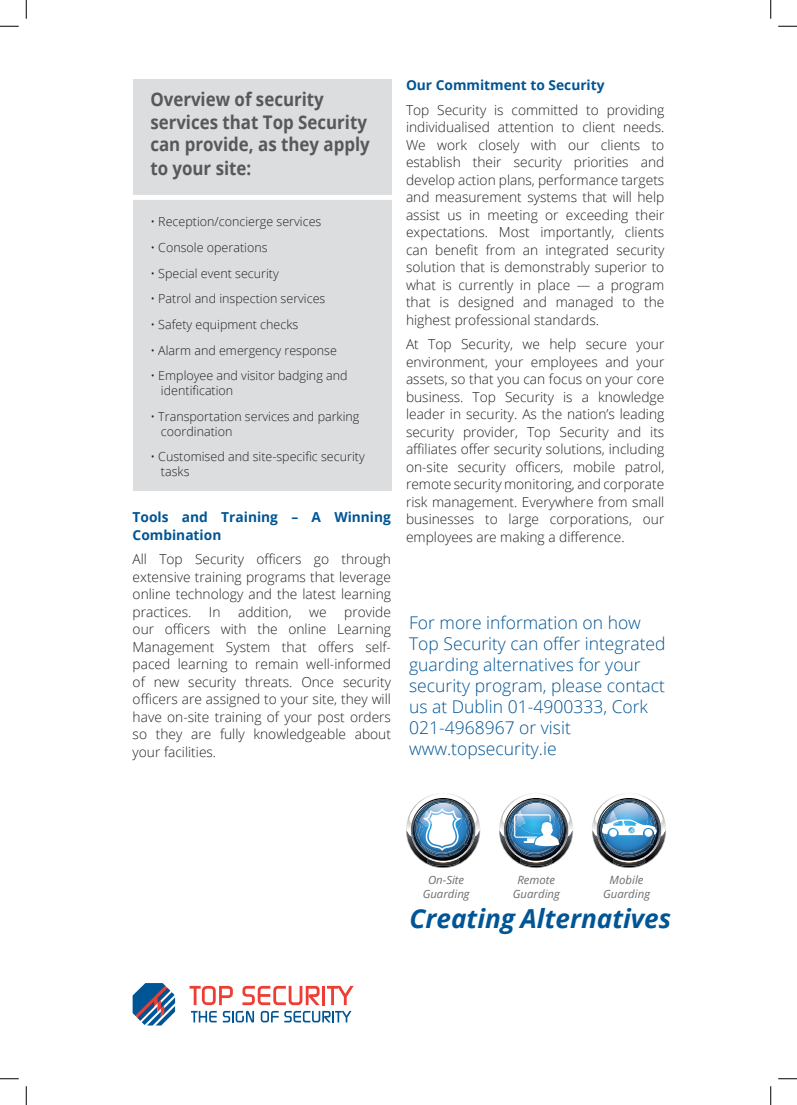
<style>
.page{position:relative;width:797px;height:1105px;background:#fff}
.page>*{position:absolute;margin:0;border:0;box-sizing:border-box;transform-origin:0 0}
.t1{font:italic 700 26.12px "Open Sans";color:#005595}
.t2{font:700 18.75px/23px "Open Sans";color:#57585a;scale:.9 1}
.t3{font:300 17.5px/21px "Open Sans";color:#005595}
.t4{font:300 13.75px/17.5px "Open Sans";color:#231f20;text-align:justify}
.t5{font:700 13.75px/17.5px "Open Sans";color:#005595}
.t6{font:300 12.5px/15px "Open Sans";color:#231f20}
.t7{font:italic 11.38px/13.6px "Open Sans";color:#6c6d70;text-align:center}
</style>
<div class="page">
<div style="left:133px;top:79px;width:258px;height:411px;background:#dcdddf"></div>
<div style="left:69px;top:195px;width:328px;height:5px;background:#fff"></div>
<svg style="left:189px;top:986px;width:164px;height:37px"></svg>
<svg style="left:133px;top:983px;width:42px;height:42px"></svg>
<img style="left:406px;top:793px;width:75px;height:75px">
<img style="left:499px;top:793px;width:75px;height:75px">
<img style="left:592px;top:793px;width:74px;height:75px">
<svg style="left:0;top:25px;width:19px;height:2px"></svg>
<svg style="left:778px;top:25px;width:19px;height:2px"></svg>
<svg style="left:0;top:1078px;width:19px;height:1px"></svg>
<svg style="left:778px;top:1078px;width:19px;height:1px"></svg>
<svg style="left:25px;top:0;width:2px;height:19px"></svg>
<svg style="left:25px;top:1086px;width:2px;height:19px"></svg>
<svg style="left:770px;top:0;width:1px;height:19px"></svg>
<svg style="left:770px;top:1086px;width:1px;height:19px"></svg>
<h2 class="t2" style="left:150px;top:87px;width:245px">Overview of security services that Top Security can provide, as they apply to your site:</h2>
<p class="t6" style="left:150px;top:214px;width:172px">• Reception/concierge services</p>
<p class="t6" style="left:150px;top:240px;width:119px">• Console operations</p>
<p class="t6" style="left:150px;top:265px;width:130px">• Special event security</p>
<p class="t6" style="left:150px;top:291px;width:176px">• Patrol and inspection services</p>
<p class="t6" style="left:150px;top:317px;width:149px">• Safety equipment checks</p>
<p class="t6" style="left:150px;top:342px;width:188px">• Alarm and emergency response</p>
<p class="t6" style="left:161px;top:368px;width:188px;text-indent:-11px">• Employee and visitor badging and identification</p>
<p class="t6" style="left:161px;top:408px;width:200px;text-indent:-11px">• Transportation services and parking coordination</p>
<p class="t6" style="left:161px;top:449px;width:205px;text-indent:-11px">• Customised and site-specific security tasks</p>
<p class="t5" style="left:133px;top:508px;width:260px">Tools and Training – A Winning<br>Combination</p>
<p class="t4" style="left:133px;top:550px;width:260px">All Top Security officers go through extensive training programs that leverage online technology and the latest learning practices.</p>
<p class="t4" style="left:133px;top:603px;width:260px;text-indent:212px">provide our officers with the online Learning Management System that offers self&shy;paced learning to remain well-informed of new security threats. Once security officers are assigned to your site, they will have on-site training of your post orders so they are fully knowledgeable about your facilities.</p>
<p class="t4" style="left:209px;top:603px;width:13px">In</p>
<p class="t4" style="left:238px;top:603px;width:55px">addition,</p>
<p class="t4" style="left:309px;top:603px;width:19px">we</p>
<p class="t5" style="left:406px;top:76px;width:200px">Our Commitment to Security</p>
<p class="t4" style="left:406px;top:100px;width:260px">Top Security is committed to providing individualised attention to client needs.<br>We work closely with our clients to establish their security priorities and develop action plans, performance targets and measurement systems that will help assist us in meeting or exceeding their expectations. Most importantly, clients can benefit from an integrated security solution that is demonstrably superior to what is currently in place — a program that is designed and managed to the highest professional standards.</p>
<p class="t4" style="left:406px;top:335px;width:260px">At Top Security, we help secure your environment, your employees and your assets, so that you can focus on your core business. Top Security is a knowledge leader in security. As the nation’s leading security provider, Top Security and its affiliates offer security solutions, including on-site security officers, mobile patrol, remote security monitoring, and corporate risk management. Everywhere from small businesses to large corporations, our employees are making a difference.</p>
<p class="t3" style="left:409px;top:612px;width:258px">For more information on how<br>Top Security can offer integrated guarding alternatives for your security program, please contact us at Dublin 01-4900333, Cork<br>021-4968967 or visit www.topsecurity.ie</p>
<p class="t7" style="left:422px;top:873px;width:48px">On-Site<br>Guarding</p>
<p class="t7" style="left:513px;top:873px;width:48px">Remote<br>Guarding</p>
<p class="t7" style="left:603px;top:873px;width:48px">Mobile<br>Guarding</p>
<h1 class="t1" style="left:409px;top:900px;width:263px">Creating Alternatives</h1>
</div>
